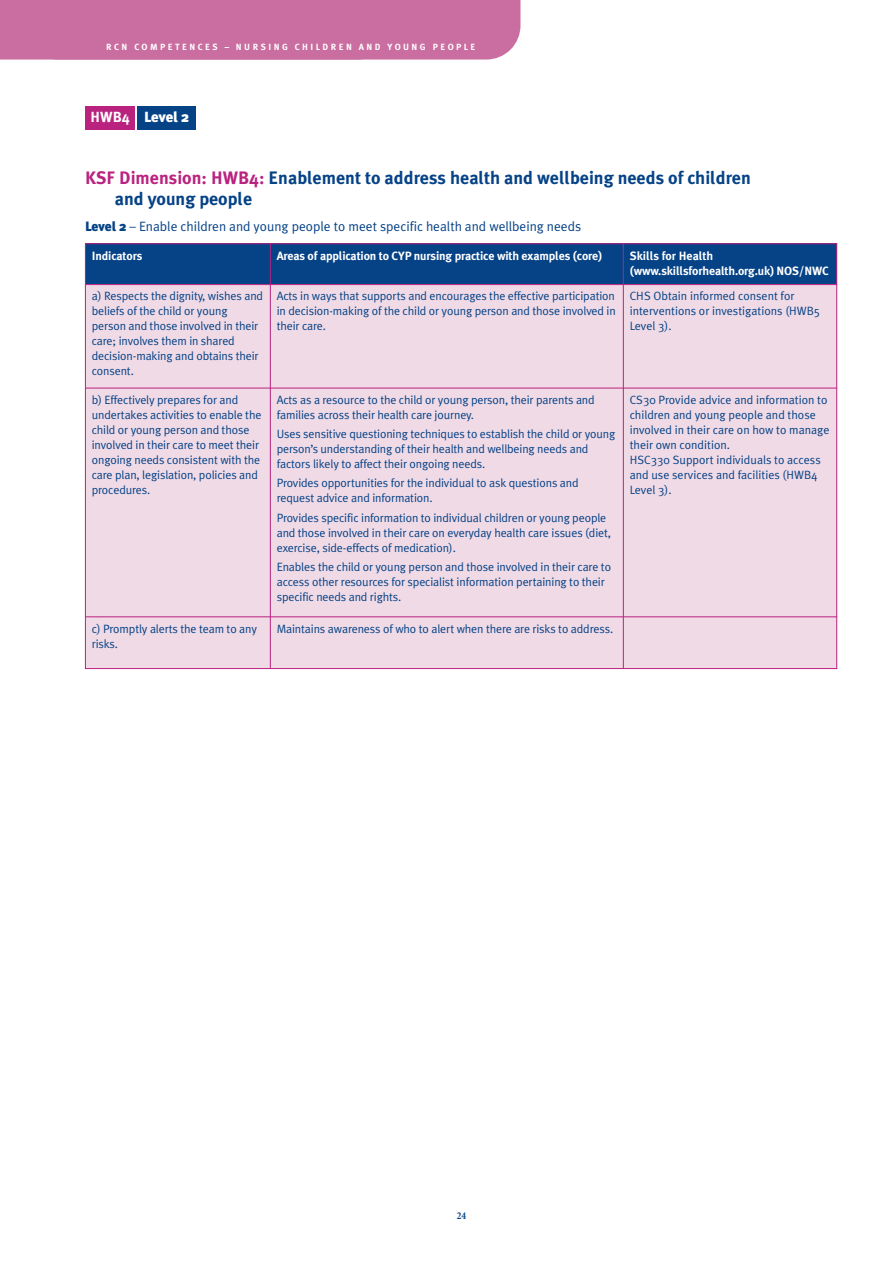
<style>
.page{position:relative;width:893px;height:1263px;background:#fff}
.page>*{position:absolute;margin:0;border:0;box-sizing:border-box;transform-origin:0 0}
.t1{font:700 18px/21px "Meta Plus";color:#054286}
.t2{font:900 14.7px "Meta Plus";color:#fff}
.t3{font:13.5px "Meta Plus Normal";color:#054286}
.t4{font:12px/15px "Meta Plus Normal";letter-spacing:-.01em;color:#054286}
.t5{font:700 12px/15px "Meta Plus";letter-spacing:-.01em;color:#fff}
.t6{font:700 condensed 10.5px "Minion";color:#054286}
.t7{font:700 9px "Meta Plus";letter-spacing:.275em;color:#fff}
.s1{font-weight:700}
.s2{color:#ba2280}
.s3{font-family:"Meta Plus";font-weight:900}
</style>
<div class="page">
<div style="left:0;top:0;width:520px;height:60px;background:#ca6da0"></div>
<div style="left:85px;top:106px;width:49px;height:23px;background:#ba2280"></div>
<div style="left:137px;top:106px;width:59px;height:23px;background:#054286"></div>
<div style="left:85px;top:243px;width:185px;height:42px;background:#054286"></div>
<div style="left:270px;top:243px;width:353px;height:42px;background:#054286"></div>
<div style="left:623px;top:243px;width:214px;height:42px;background:#054286"></div>
<div style="left:85px;top:285px;width:185px;height:103px;background:#f0dae6"></div>
<div style="left:270px;top:285px;width:353px;height:103px;background:#f0dae6"></div>
<div style="left:623px;top:285px;width:214px;height:103px;background:#f0dae6"></div>
<div style="left:85px;top:388px;width:185px;height:229px;background:#f0dae6"></div>
<div style="left:270px;top:388px;width:353px;height:229px;background:#f0dae6"></div>
<div style="left:623px;top:388px;width:214px;height:229px;background:#f0dae6"></div>
<div style="left:85px;top:617px;width:185px;height:52px;background:#f0dae6"></div>
<div style="left:270px;top:617px;width:353px;height:52px;background:#f0dae6"></div>
<div style="left:623px;top:617px;width:214px;height:52px;background:#f0dae6"></div>
<hr style="left:85px;top:243px;width:1px;height:426px;background:#ba2280">
<hr style="left:270px;top:243px;width:1px;height:426px;background:#ba2280">
<hr style="left:623px;top:243px;width:1px;height:426px;background:#ba2280">
<hr style="left:836px;top:243px;width:1px;height:426px;background:#ba2280">
<hr style="left:85px;top:243px;width:752px;height:1px;background:#ba2280">
<hr style="left:85px;top:284px;width:752px;height:1px;background:#ba2280">
<hr style="left:85px;top:388px;width:752px;height:1px;background:#ba2280">
<hr style="left:85px;top:616px;width:752px;height:1px;background:#ba2280">
<hr style="left:85px;top:668px;width:752px;height:1px;background:#ba2280">
<p class="t7" style="left:106px;top:41px;width:370px">RCN COMPETENCES – NURSING CHILDREN AND YOUNG PEOPLE</p>
<p class="t2" style="left:91px;top:108px;width:100px"><span class="s1">HWB4</span> Level 2</p>
<h1 class="t1" style="left:115px;top:168px;width:637px;text-indent:-30px"><span class="s2">KSF Dimension: HWB4:</span> Enablement to address health and wellbeing needs of children and young people</h1>
<p class="t3" style="left:85px;top:218px;width:498px"><span class="s3">Level 2</span> – Enable children and young people to meet specific health and wellbeing needs</p>
<p class="t5" style="left:92px;top:248px;width:52px">Indicators</p>
<p class="t5" style="left:277px;top:248px;width:327px">Areas of application to CYP nursing practice with examples (core)</p>
<p class="t5" style="left:630px;top:248px;width:201px">Skills for Health (www.skillsforhealth.org.uk) NOS/NWC</p>
<p class="t4" style="left:92px;top:289px;width:173px">a) Respects the dignity, wishes and beliefs of the child or young person and those involved in their care; involves them in shared decision-making and obtains their consent.</p>
<p class="t4" style="left:277px;top:289px;width:341px;text-align:justify">Acts in ways that supports and encourages the effective participation in decision-making of the child or young person and those involved in their care.</p>
<p class="t4" style="left:630px;top:289px;width:192px">CHS Obtain informed consent for interventions or investigations (HWB5<br>Level 3).</p>
<p class="t4" style="left:92px;top:392px;width:171px">b) Effectively prepares for and undertakes activities to enable the child or young person and those involved in their care to meet their ongoing needs consistent with the care plan, legislation, policies and procedures.</p>
<p class="t4" style="left:277px;top:392px;width:320px">Acts as a resource to the child or young person, their parents and families across their health care journey.</p>
<p class="t4" style="left:630px;top:392px;width:201px">CS30 Provide advice and information to children and young people and those involved in their care on how to manage their own condition.<br>HSC330 Support individuals to access and use services and facilities (HWB4<br>Level 3).</p>
<p class="t4" style="left:277px;top:426px;width:340px">Uses sensitive questioning techniques to establish the child or young person’s understanding of their health and wellbeing needs and factors likely to affect their ongoing needs.</p>
<p class="t4" style="left:277px;top:476px;width:303px">Provides opportunities for the individual to ask questions and request advice and information.</p>
<p class="t4" style="left:277px;top:510px;width:336px">Provides specific information to individual children or young people and those involved in their care on everyday health care issues (diet, exercise, side-effects of medication).</p>
<p class="t4" style="left:277px;top:559px;width:336px">Enables the child or young person and those involved in their care to access other resources for specialist information pertaining to their specific needs and rights.</p>
<p class="t4" style="left:92px;top:621px;width:167px">c) Promptly alerts the team to any risks.</p>
<p class="t4" style="left:277px;top:621px;width:338px">Maintains awareness of who to alert when there are risks to address.</p>
<p class="t6" style="left:457px;top:1212px;width:11px">24</p>
</div>
